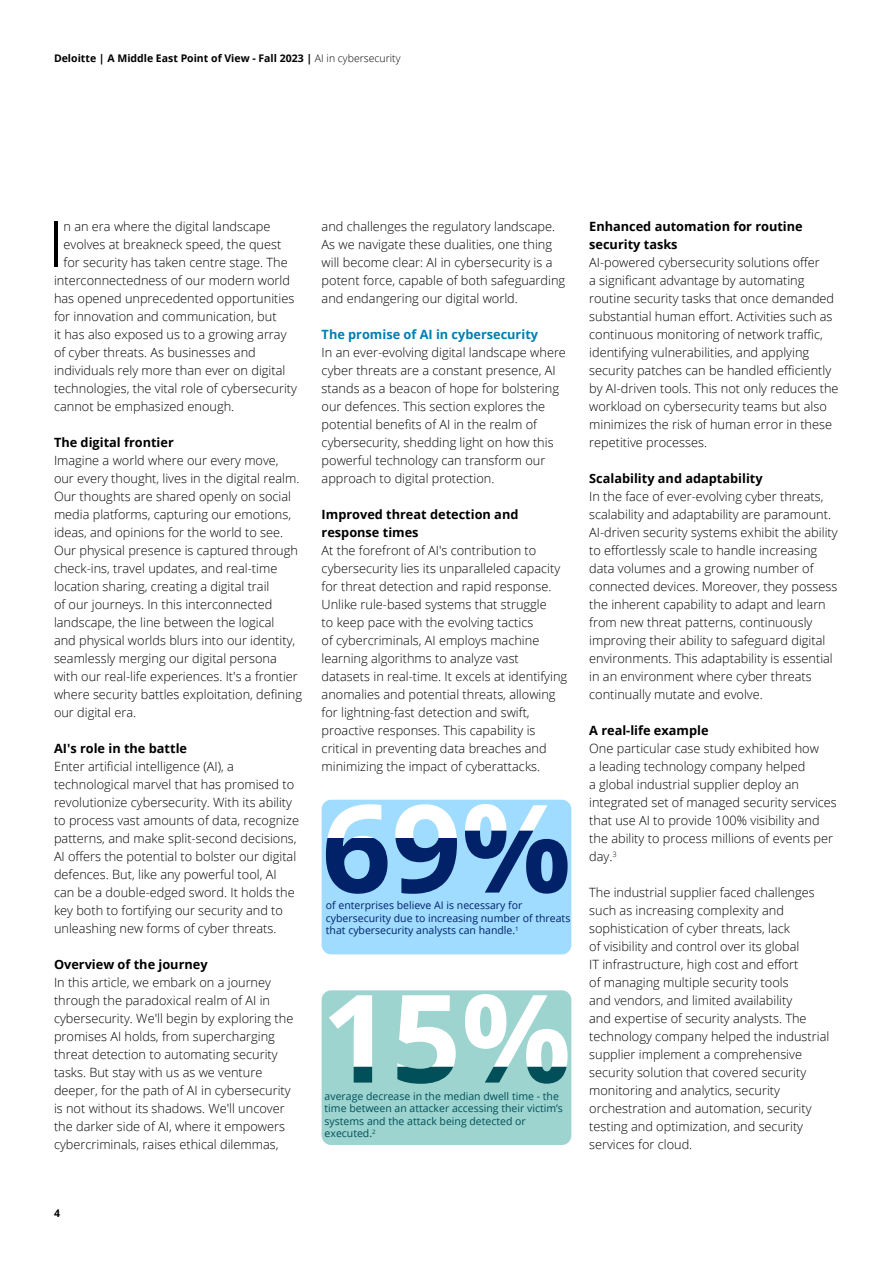
<style>
.page{position:relative;width:893px;height:1263px;background:#fff}
.page>*{position:absolute;margin:0;border:0;box-sizing:border-box;transform-origin:0 0}
.t1{font:300 63.15px "Open Sans";color:#000}
.t2{font:300 12.75px/18px "Open Sans";color:#000}
.t3{font:700 12.75px/18px "Open Sans";color:#000}
.t4{font:700 12.75px "Open Sans";color:#007db6}
.t5{font:10.5px/12.6px "Open Sans";color:#004f59}
.t6{font:10.5px/12.6px "Open Sans";color:#012169}
.t7{font:700 10.5px "Open Sans";color:#000}
.s1{font-weight:300}
</style>
<div class="page">
<div style="left:322px;top:800px;width:249px;height:154px;background:#a0dcff;border-radius:10px"></div>
<svg style="left:326px;top:804px;width:62px;height:90px"></svg>
<svg style="left:395px;top:804px;width:62px;height:90px"></svg>
<svg style="left:465px;top:804px;width:103px;height:90px"></svg>
<div style="left:322px;top:990px;width:249px;height:155px;background:#9dd4cf;border-radius:10px"></div>
<svg style="left:329px;top:995px;width:43px;height:87px"></svg>
<svg style="left:397px;top:995px;width:59px;height:89px"></svg>
<svg style="left:465px;top:994px;width:103px;height:90px"></svg>
<p class="t7" style="left:54px;top:51px;width:348px">Deloitte | A Middle East Point of View - Fall 2023 | <span class="s1">AI in cybersecurity</span></p>
<h1 class="t1" style="left:48px;top:201px;width:17px">I</h1>
<p class="t2" style="left:64px;top:217px;width:208px">n an era where the digital landscape</p>
<p class="t2" style="left:64px;top:235px;width:219px">evolves at breakneck speed, the quest</p>
<p class="t2" style="left:64px;top:253px;width:226px">for security has taken centre stage. The</p>
<p class="t2" style="left:54px;top:271px;width:237px">interconnectedness of our modern world</p>
<p class="t2" style="left:54px;top:289px;width:242px">has opened unprecedented opportunities</p>
<p class="t2" style="left:54px;top:307px;width:224px">for innovation and communication, but</p>
<p class="t2" style="left:54px;top:325px;width:234px">it has also exposed us to a growing array</p>
<p class="t2" style="left:54px;top:343px;width:203px">of cyber threats. As businesses and</p>
<p class="t2" style="left:54px;top:361px;width:233px">individuals rely more than ever on digital</p>
<p class="t2" style="left:54px;top:379px;width:244px">technologies, the vital role of cybersecurity</p>
<p class="t2" style="left:54px;top:397px;width:182px">cannot be emphasized enough.</p>
<p class="t3" style="left:54px;top:433px;width:121px">The digital frontier</p>
<p class="t2" style="left:54px;top:451px;width:250px">Imagine a world where our every move,<br>our every thought, lives in the digital realm.<br>Our thoughts are shared openly on social media platforms, capturing our emotions, ideas, and opinions for the world to see.<br>Our physical presence is captured through check-ins, travel updates, and real-time location sharing, creating a digital trail<br>of our journeys. In this interconnected landscape, the line between the logical<br>and physical worlds blurs into our identity, seamlessly merging our digital persona with our real-life experiences. It's a frontier where security battles exploitation, defining our digital era.</p>
<p class="t3" style="left:54px;top:739px;width:135px">AI's role in the battle</p>
<p class="t2" style="left:54px;top:757px;width:247px">Enter artificial intelligence (AI), a technological marvel that has promised to revolutionize cybersecurity. With its ability to process vast amounts of data, recognize patterns, and make split-second decisions, AI offers the potential to bolster our digital defences. But, like any powerful tool, AI can be a double-edged sword. It holds the key both to fortifying our security and to unleashing new forms of cyber threats.</p>
<p class="t3" style="left:54px;top:955px;width:155px">Overview of the journey</p>
<p class="t2" style="left:54px;top:973px;width:241px">In this article, we embark on a journey through the paradoxical realm of AI in cybersecurity. We'll begin by exploring the promises AI holds, from supercharging threat detection to automating security tasks. But stay with us as we venture deeper, for the path of AI in cybersecurity is not without its shadows. We'll uncover the darker side of AI, where it empowers cybercriminals, raises ethical dilemmas,</p>
<p class="t2" style="left:322px;top:217px;width:245px">and challenges the regulatory landscape.<br>As we navigate these dualities, one thing will become clear: AI in cybersecurity is a potent force, capable of both safeguarding and endangering our digital world.</p>
<p class="t4" style="left:322px;top:325px;width:218px">The promise of AI in cybersecurity</p>
<p class="t2" style="left:322px;top:343px;width:246px">In an ever-evolving digital landscape where cyber threats are a constant presence, AI stands as a beacon of hope for bolstering our defences. This section explores the potential benefits of AI in the realm of cybersecurity, shedding light on how this powerful technology can transform our approach to digital protection.</p>
<p class="t3" style="left:322px;top:505px;width:198px">Improved threat detection and response times</p>
<p class="t2" style="left:322px;top:541px;width:247px">At the forefront of AI's contribution to cybersecurity lies its unparalleled capacity for threat detection and rapid response.<br>Unlike rule-based systems that struggle<br>to keep pace with the evolving tactics<br>of cybercriminals, AI employs machine learning algorithms to analyze vast datasets in real-time. It excels at identifying anomalies and potential threats, allowing for lightning-fast detection and swift, proactive responses. This capability is critical in preventing data breaches and minimizing the impact of cyberattacks.</p>
<p class="t6" style="left:326px;top:898px;width:246px">of enterprises believe AI is necessary for cybersecurity due to increasing number of threats that cybersecurity analysts can handle.<sup>1</sup></p>
<p class="t5" style="left:325px;top:1089px;width:240px">average decrease in the median dwell time - the time between an attacker accessing their victim’s systems and the attack being detected or executed.<sup>2</sup></p>
<p class="t3" style="left:589px;top:217px;width:215px">Enhanced automation for routine security tasks</p>
<p class="t2" style="left:589px;top:253px;width:251px">AI-powered cybersecurity solutions offer<br>a significant advantage by automating routine security tasks that once demanded substantial human effort. Activities such as continuous monitoring of network traffic, identifying vulnerabilities, and applying security patches can be handled efficiently by AI-driven tools. This not only reduces the workload on cybersecurity teams but also minimizes the risk of human error in these repetitive processes.</p>
<p class="t3" style="left:589px;top:469px;width:175px">Scalability and adaptability</p>
<p class="t2" style="left:589px;top:487px;width:250px">In the face of ever-evolving cyber threats, scalability and adaptability are paramount.<br>AI-driven security systems exhibit the ability to effortlessly scale to handle increasing data volumes and a growing number of connected devices. Moreover, they possess the inherent capability to adapt and learn from new threat patterns, continuously improving their ability to safeguard digital environments. This adaptability is essential in an environment where cyber threats continually mutate and evolve.</p>
<p class="t3" style="left:589px;top:721px;width:121px">A real-life example</p>
<p class="t2" style="left:589px;top:739px;width:249px">One particular case study exhibited how<br>a leading technology company helped<br>a global industrial supplier deploy an integrated set of managed security services that use AI to provide 100% visibility and the ability to process millions of events per day.<sup>3</sup></p>
<p class="t2" style="left:589px;top:883px;width:242px">The industrial supplier faced challenges such as increasing complexity and sophistication of cyber threats, lack<br>of visibility and control over its global<br>IT infrastructure, high cost and effort<br>of managing multiple security tools<br>and vendors, and limited availability<br>and expertise of security analysts. The technology company helped the industrial supplier implement a comprehensive security solution that covered security monitoring and analytics, security orchestration and automation, security testing and optimization, and security services for cloud.</p>
<p class="t7" style="left:54px;top:1206px;width:7px">4</p>
</div>
